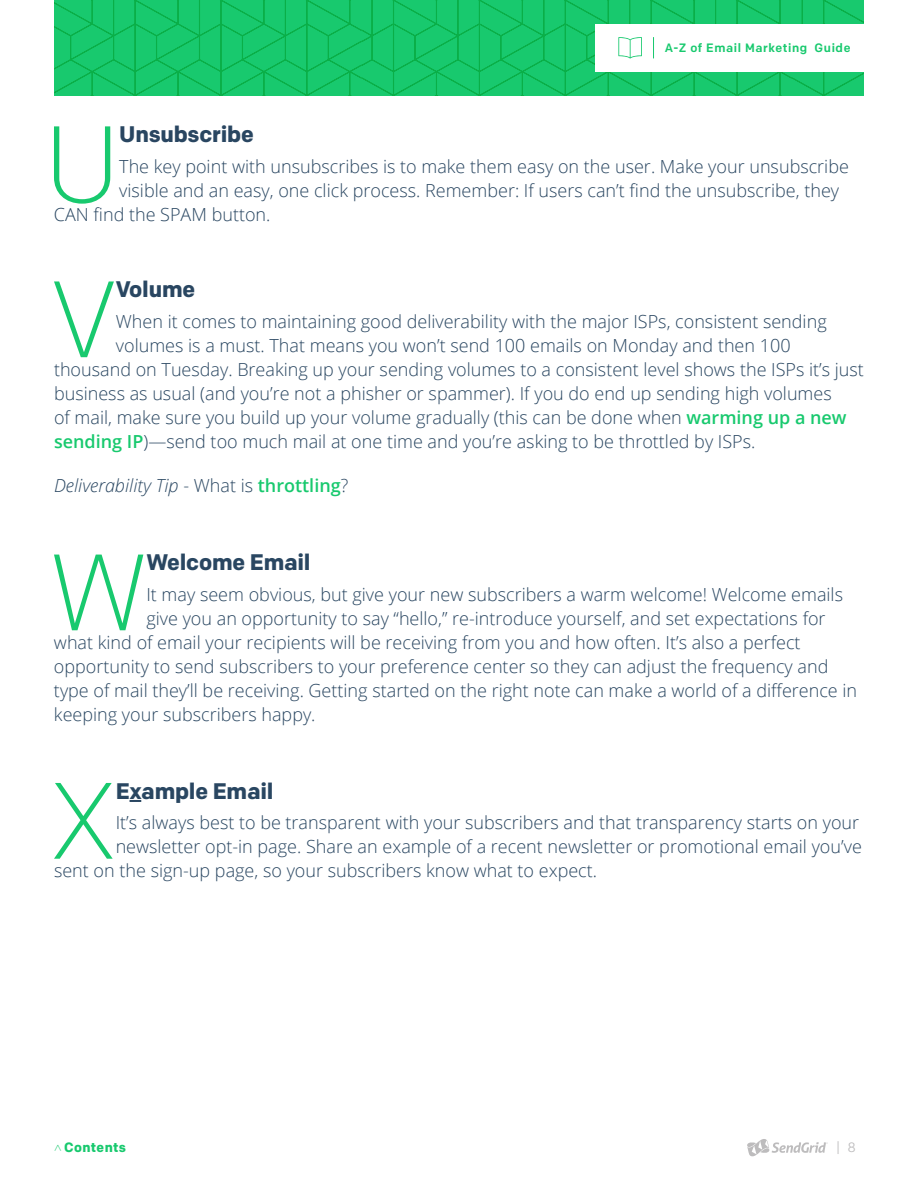
<style>
.page{position:relative;width:918px;height:1188px;background:#fff}
.page>*{position:absolute;margin:0;border:0;box-sizing:border-box;transform-origin:0 0}
.t1{font:300 108.15px "Colfax";color:#18c96e}
.t2{font:700 22.5px "Colfax";letter-spacing:-.01em;color:#294661}
.t3{font:300 18px "Open Sans";color:#294661}
.t4{font:italic 300 18px "Open Sans";color:#294661}
.t5{font:700 13.5px "Colfax";letter-spacing:.03em;color:#18c96e}
.t6{font:13.5px "Colfax";color:#bdbcbd}
.t7{font:300 13.5px "Colfax";color:#18c96e}
.t8{font:500 12.15px "Colfax";letter-spacing:.05em;color:#18c96e}
.s1{font-weight:600;color:#18c96e}
.s2{font-style:normal}
.s3{font-weight:600;font-style:normal;color:#18c96e}
</style>
<div class="page">
<svg style="left:54px;top:0;width:810px;height:95px;background:#16c669"></svg>
<div style="left:595px;top:24px;width:271px;height:48px;background:#fff"></div>
<svg style="left:618px;top:37px;width:24px;height:21px"></svg>
<svg style="left:653px;top:37px;width:1px;height:21px"></svg>
<svg style="left:747px;top:1139px;width:81px;height:17px"></svg>
<svg style="left:130px;top:800px;width:11px;height:2px"></svg>
<p class="t8" style="left:665px;top:40px;width:187px">A-Z of Email Marketing Guide</p>
<h1 class="t1" style="left:44px;top:98px;width:78px">U</h1>
<p class="t2" style="left:119px;top:120px;width:136px">Unsubscribe</p>
<p class="t3" style="left:119px;top:154px;width:731px">The key point with unsubscribes is to make them easy on the user. Make your unsubscribe</p>
<p class="t3" style="left:119px;top:178px;width:721px">visible and an easy, one click process. Remember: If users can’t find the unsubscribe, they</p>
<p class="t3" style="left:54px;top:202px;width:218px">CAN find the SPAM button.</p>
<h1 class="t1" style="left:51px;top:253px;width:68px">V</h1>
<p class="t2" style="left:116px;top:275px;width:81px">Volume</p>
<p class="t3" style="left:116px;top:309px;width:712px">When it comes to maintaining good deliverability with the major ISPs, consistent sending</p>
<p class="t3" style="left:116px;top:333px;width:676px">volumes is a must. That means you won’t send 100 emails on Monday and then 100</p>
<p class="t3" style="left:54px;top:357px;width:812px">thousand on Tuesday. Breaking up your sending volumes to a consistent level shows the ISPs it’s just</p>
<p class="t3" style="left:54px;top:381px;width:779px">business as usual (and you’re not a phisher or spammer). If you do end up sending high volumes</p>
<p class="t3" style="left:54px;top:405px;width:794px">of mail, make sure you build up your volume gradually (this can be done when <span class="s1">warming up a new</span></p>
<p class="t3" style="left:54px;top:429px;width:703px"><span class="s1">sending IP</span>)—send too much mail at one time and you’re asking to be throttled by ISPs.</p>
<p class="t4" style="left:54px;top:473px;width:296px">Deliverability Tip <span class="s2">- What is</span> <span class="s3">throttling</span><span class="s2">?</span></p>
<h1 class="t1" style="left:50px;top:526px;width:99px">W</h1>
<p class="t2" style="left:146px;top:549px;width:166px">Welcome Email</p>
<p class="t3" style="left:146px;top:582px;width:698px">It may seem obvious, but give your new subscribers a warm welcome! Welcome emails</p>
<p class="t3" style="left:146px;top:606px;width:681px">give you an opportunity to say “hello,” re-introduce yourself, and set expectations for</p>
<p class="t3" style="left:54px;top:630px;width:748px">what kind of email your recipients will be receiving from you and how often. It’s also a perfect</p>
<p class="t3" style="left:54px;top:654px;width:776px">opportunity to send subscribers to your preference center so they can adjust the frequency and</p>
<p class="t3" style="left:54px;top:678px;width:805px">type of mail they’ll be receiving. Getting started on the right note can make a world of a difference in</p>
<p class="t3" style="left:54px;top:702px;width:263px">keeping your subscribers happy.</p>
<h1 class="t1" style="left:50px;top:755px;width:68px">X</h1>
<p class="t2" style="left:116px;top:777px;width:159px">Example Email</p>
<p class="t3" style="left:116px;top:811px;width:745px">It’s always best to be transparent with your subscribers and that transparency starts on your</p>
<p class="t3" style="left:116px;top:835px;width:748px">newsletter opt-in page. Share an example of a recent newsletter or promotional email you’ve</p>
<p class="t3" style="left:54px;top:859px;width:545px">sent on the sign-up page, so your subscribers know what to expect.</p>
<p class="t7" style="left:50px;top:1152px;width:10px;rotate:-90deg">&gt;</p>
<p class="t6" style="left:836px;top:1139px;width:21px">| 8</p>
<p class="t5" style="left:64px;top:1139px;width:64px">Contents</p>
</div>
